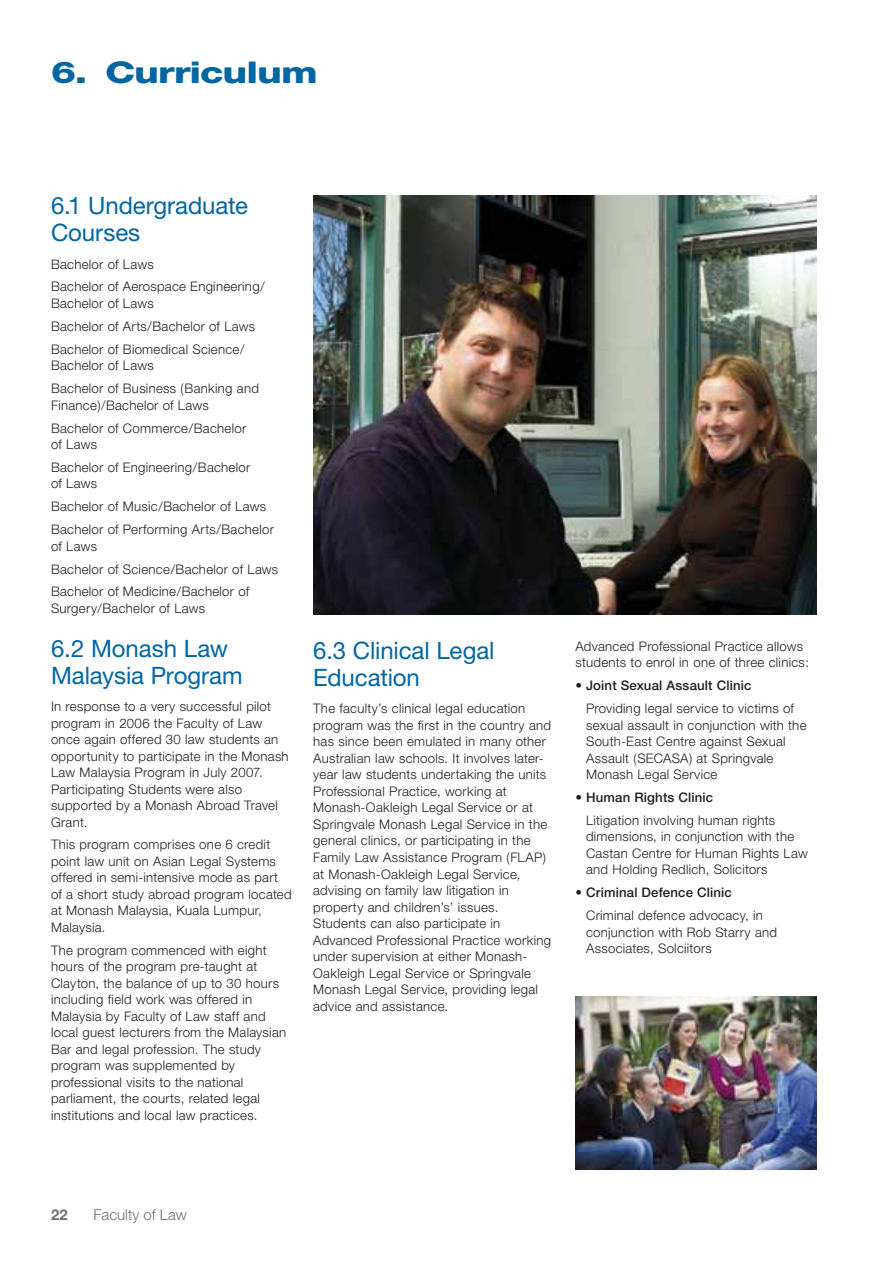
<style>
.page{position:relative;width:893px;height:1263px;background:#fff}
.page>*{position:absolute;margin:0;border:0;box-sizing:border-box;transform-origin:0 0}
.t1{font:800 30px "Helvetica Neue";letter-spacing:-.025em;color:#0066a3;scale:1.32 1}
.t2{font:24px/27px "Helvetica Neue";letter-spacing:-.005em;color:#0066a3}
.t3{font:300 15px "Helvetica Neue";color:#6f7072}
.t4{font:700 15px "Helvetica Neue";color:#6f7072}
.t5{font:300 13.2px/16.5px "Helvetica Neue";letter-spacing:.02em;color:#1f1e21}
.s1{font-weight:500}
</style>
<div class="page">
<img style="left:313px;top:196px;width:503px;height:419px">
<img style="left:575px;top:997px;width:241px;height:172px">
<h1 class="t1" style="left:51px;top:54px;width:204px">6. Curriculum</h1>
<h2 class="t2" style="left:51px;top:192px;width:198px">6.1 Undergraduate<br>Courses</h2>
<p class="t5" style="left:51px;top:252px;width:215px;line-height:23px">Bachelor of Laws<br>Bachelor of Aerospace Engineering/</p>
<p class="t5" style="left:51px;top:292px;width:206px;line-height:23px">Bachelor of Laws<br>Bachelor of Arts/Bachelor of Laws<br>Bachelor of Biomedical Science/</p>
<p class="t5" style="left:51px;top:354px;width:209px;line-height:23px">Bachelor of Laws<br>Bachelor of Business (Banking and</p>
<p class="t5" style="left:51px;top:393px;width:197px;line-height:23px">Finance)/Bachelor of Laws<br>Bachelor of Commerce/Bachelor</p>
<p class="t5" style="left:51px;top:433px;width:201px;line-height:23px">of Laws<br>Bachelor of Engineering/Bachelor</p>
<p class="t5" style="left:51px;top:472px;width:224px;line-height:23px">of Laws<br>Bachelor of Music/Bachelor of Laws<br>Bachelor of Performing Arts/Bachelor</p>
<p class="t5" style="left:51px;top:534px;width:229px;line-height:23px">of Laws<br>Bachelor of Science/Bachelor of Laws<br>Bachelor of Medicine/Bachelor of</p>
<p class="t5" style="left:51px;top:600px;width:156px">Surgery/Bachelor of Laws</p>
<h2 class="t2" style="left:51px;top:635px;width:193px">6.2 Monash Law<br>Malaysia Program</h2>
<p class="t5" style="left:51px;top:698px;width:239px">In response to a very successful pilot program in 2006 the Faculty of Law once again offered 30 law students an opportunity to participate in the Monash<br>Law Malaysia Program in July 2007.<br>Participating Students were also supported by a Monash Abroad Travel<br>Grant.</p>
<p class="t5" style="left:51px;top:836px;width:242px">This program comprises one 6 credit point law unit on Asian Legal Systems offered in semi-intensive mode as part of a short study abroad program located at Monash Malaysia, Kuala Lumpur,<br>Malaysia.</p>
<p class="t5" style="left:51px;top:942px;width:237px">The program commenced with eight hours of the program pre-taught at Clayton, the balance of up to 30 hours including field work was offered in Malaysia by Faculty of Law staff and local guest lecturers from the Malaysian Bar and legal profession. The study program was supplemented by professional visits to the national parliament, the courts, related legal institutions and local law practices.</p>
<h2 class="t2" style="left:313px;top:637px;width:183px">6.3 Clinical Legal<br>Education</h2>
<p class="t5" style="left:313px;top:700px;width:239px">The faculty’s clinical legal education program was the first in the country and has since been emulated in many other Australian law schools. It involves later&shy;year law students undertaking the units Professional Practice, working at Monash-Oakleigh Legal Service or at Springvale Monash Legal Service in the general clinics, or participating in the Family Law Assistance Program (FLAP) at Monash-Oakleigh Legal Service, advising on family law litigation in property and children’s’ issues.<br>Students can also participate in Advanced Professional Practice working under supervision at either Monash-Oakleigh Legal Service or Springvale Monash Legal Service, providing legal advice and assistance.</p>
<p class="t5" style="left:575px;top:638px;width:235px">Advanced Professional Practice allows students to enrol in one of three clinics:</p>
<p class="t5" style="left:586px;top:674px;width:209px;line-height:23px;text-indent:-11px">• <span class="s1">Joint Sexual Assault Clinic<br></span>Providing legal service to victims of</p>
<p class="t5" style="left:586px;top:716px;width:222px">sexual assault in conjunction with the<br>South-East Centre against Sexual<br>Assault (SECASA) at Springvale<br>Monash Legal Service</p>
<p class="t5" style="left:586px;top:785px;width:191px;line-height:23px;text-indent:-11px">• <span class="s1">Human Rights Clinic<br></span>Litigation involving human rights</p>
<p class="t5" style="left:586px;top:828px;width:223px">dimensions, in conjunction with the<br>Castan Centre for Human Rights Law and Holding Redlich, Solicitors</p>
<p class="t5" style="left:586px;top:881px;width:178px;line-height:23px;text-indent:-11px">• <span class="s1">Criminal Defence Clinic<br></span>Criminal defence advocacy, in</p>
<p class="t5" style="left:586px;top:923px;width:193px">conjunction with Rob Starry and<br>Associates, Solciitors</p>
<p class="t4" style="left:51px;top:1206px;width:18px">22</p>
<p class="t3" style="left:94px;top:1206px;width:95px">Faculty of Law</p>
</div>
